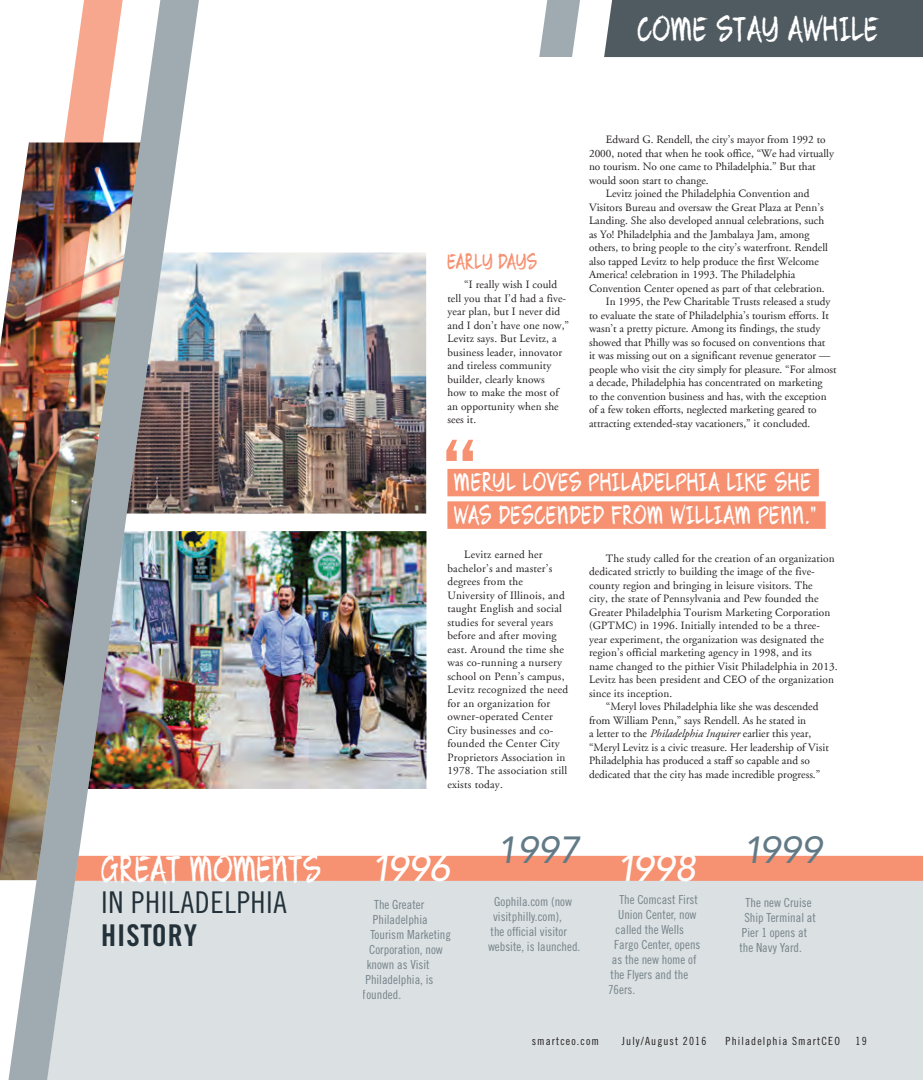
<style>
.page{position:relative;width:923px;height:1080px;background:#fff}
.page>*{position:absolute;margin:0;border:0;box-sizing:border-box;transform-origin:0 0}
.PH_Header{font:87.5px "Trade Gothic Bold Cond Twenty";color:#f69171}
.Feature-_Sidebar_tex{font:italic 500 37.5px "Avenir";color:#fff}
.Feature-_Sidebar_tex-2{font:italic 37.5px "Avenir";color:#627a86}
.Body_Text{font:32.5px "Quikhand 1.1";color:#fff}
.Body_Text-2{font:30px/33.5px "Trade Gothic Cond Eighteen";letter-spacing:.02em;color:#23313a}
.timeline_text{font:30px "Quikhand 1.1";letter-spacing:.01em;color:#fff}
.PH_PQ{font:22.5px/32.5px "Quikhand 1.1";letter-spacing:.02em;color:#fff}
.PH_Header-2{font:18.75px "Quikhand 1.1";letter-spacing:-.005em;color:#f69171}
.t1{font:12.5px "Trade Gothic Cond Eighteen";color:#89979e}
.Body_Text-3{font:11.25px/13.5px "Adobe Garamond";color:#231f20}
.Body_Text-4{font:11.25px/13.5px "Adobe Garamond";letter-spacing:.02em;color:#231f20}
.t2{font:11.25px "Trade Gothic Cond Eighteen";letter-spacing:.1em;color:#231f20}
.s1{font-style:italic}
.s2{font-family:"Trade Gothic Bold Cond Twenty"}
</style>
<div class="page">
<div style="left:206px;top:881px;width:716px;height:199px;background:#dbe0e2"></div>
<div style="left:530px;top:0;width:66px;height:57px;background:#a0abb1"></div>
<div style="left:447px;top:469px;width:371px;height:27px;background:#f69171"></div>
<div style="left:447px;top:501px;width:378px;height:28px;background:#f69171"></div>
<img style="left:206px;top:252px;width:220px;height:262px">
<img style="left:206px;top:531px;width:220px;height:258px">
<div style="left:206px;top:856px;width:716px;height:25px;background:#f69171"></div>
<svg style="left:572px;top:0;width:350px;height:57px;background:#606a70"></svg>
<img style="left:1px;top:0;width:205px;height:1080px">
<svg style="left:530px;top:0;width:17px;height:57px"></svg>
<p class="timeline_text" style="left:637px;top:10px;width:243px">COME STAY AWHILE</p>
<p class="PH_Header-2" style="left:447px;top:250px;width:91px">EARLY DAYS</p>
<p class="Body_Text-3" style="left:447px;top:278px;width:123px;text-indent:17px">“I really wish I could tell you that I’d had a five&shy;year plan, but I never did and I don’t have one now,”<br>Levitz says. But Levitz, a business leader, innovator and tireless community builder, clearly knows<br>how to make the most of an opportunity when she sees it.</p>
<p class="PH_Header" style="left:440px;top:419px;width:40px">“</p>
<p class="Body_Text-3" style="left:589px;top:133px;width:246px;text-indent:17px">Edward G. Rendell, the city’s mayor from 1992 to 2000, noted that when he took office, “We had virtually no tourism. No one came to Philadelphia.” But that would soon start to change.</p>
<p class="Body_Text-3" style="left:589px;top:187px;width:240px;text-indent:17px">Levitz joined the Philadelphia Convention and Visitors Bureau and oversaw the Great Plaza at Penn’s Landing. She also developed annual celebrations, such as Yo! Philadelphia and the Jambalaya Jam, among others, to bring people to the city’s waterfront. Rendell also tapped Levitz to help produce the first Welcome America! celebration in 1993. The Philadelphia Convention Center opened as part of that celebration.</p>
<p class="Body_Text-3" style="left:589px;top:295px;width:249px;text-indent:17px">In 1995, the Pew Charitable Trusts released a study to evaluate the state of Philadelphia’s tourism efforts. It wasn’t a pretty picture. Among its findings, the study showed that Philly was so focused on conventions that<br>it was missing out on a significant revenue generator — people who visit the city simply for pleasure. “For almost a decade, Philadelphia has concentrated on marketing<br>to the convention business and has, with the exception of a few token efforts, neglected marketing geared to attracting extended-stay vacationers,” it concluded.</p>
<p class="PH_PQ" style="left:454px;top:467px;width:366px">MERYL LOVES PHILADELPHIA LIKE SHE<br>WAS DESCENDED FROM WILLIAM PENN.”</p>
<p class="Body_Text-4" style="left:447px;top:548px;width:122px;text-indent:17px">Levitz earned her bachelor’s and master’s degrees from the<br>University of Illinois, and taught English and social studies for several years before and after moving east. Around the time she was co-running a nursery school on Penn’s campus,<br>Levitz recognized the need for an organization for owner-operated Center<br>City businesses and co&shy;founded the Center City<br>Proprietors Association in<br>1978. The association still exists today.</p>
<p class="Body_Text-3" style="left:589px;top:552px;width:250px;text-indent:17px">The study called for the creation of an organization dedicated strictly to building the image of the five&shy;county region and bringing in leisure visitors. The<br>city, the state of Pennsylvania and Pew founded the Greater Philadelphia Tourism Marketing Corporation (GPTMC) in 1996. Initially intended to be a three&shy;year experiment, the organization was designated the region’s official marketing agency in 1998, and its name changed to the pithier Visit Philadelphia in 2013.<br>Levitz has been president and CEO of the organization since its inception.</p>
<p class="Body_Text-3" style="left:589px;top:700px;width:241px;text-indent:17px">“Meryl loves Philadelphia like she was descended from William Penn,” says Rendell. As he stated in<br>a letter to the <span class="s1">Philadelphia Inquirer</span> earlier this year, “Meryl Levitz is a civic treasure. Her leadership of Visit Philadelphia has produced a staff so capable and so dedicated that the city has made incredible progress.”</p>
<p class="Feature-_Sidebar_tex-2" style="left:496px;top:828px;width:85px">1997</p>
<p class="Body_Text" style="left:101px;top:848px;width:222px">GREAT MOMENTS</p>
<p class="Body_Text-2" style="left:101px;top:885px;width:187px">IN PHILADELPHIA<br><span class="s2">HISTORY</span></p>
<p class="t1" style="left:494px;top:894px;width:79px">Gophila.com (now</p>
<p class="Feature-_Sidebar_tex" style="left:370px;top:847px;width:81px">1996</p>
<p class="t1" style="left:374px;top:897px;width:51px">The Greater</p>
<p class="t1" style="left:373px;top:912px;width:56px">Philadelphia</p>
<p class="t1" style="left:370px;top:927px;width:82px">Tourism Marketing</p>
<p class="t1" style="left:369px;top:942px;width:75px">Corporation, now</p>
<p class="t1" style="left:367px;top:957px;width:64px">known as Visit</p>
<p class="t1" style="left:365px;top:972px;width:70px">Philadelphia, is</p>
<p class="t1" style="left:363px;top:987px;width:40px">founded.</p>
<p class="t1" style="left:493px;top:909px;width:70px">visitphilly.com),</p>
<p class="t1" style="left:490px;top:924px;width:78px">the official visitor</p>
<p class="t1" style="left:488px;top:939px;width:94px">website, is launched.</p>
<p class="Feature-_Sidebar_tex" style="left:616px;top:847px;width:81px">1998</p>
<p class="t1" style="left:619px;top:892px;width:80px">The Comcast First</p>
<p class="t1" style="left:618px;top:907px;width:80px">Union Center, now</p>
<p class="t1" style="left:615px;top:922px;width:70px">called the Wells</p>
<p class="t1" style="left:614px;top:937px;width:88px">Fargo Center, opens</p>
<p class="t1" style="left:612px;top:952px;width:86px">as the new home of</p>
<p class="t1" style="left:610px;top:967px;width:79px">the Flyers and the</p>
<p class="t1" style="left:608px;top:982px;width:29px">76ers.</p>
<p class="Feature-_Sidebar_tex-2" style="left:742px;top:828px;width:81px">1999</p>
<p class="t1" style="left:745px;top:895px;width:67px">The new Cruise</p>
<p class="t1" style="left:744px;top:910px;width:73px">Ship Terminal at</p>
<p class="t1" style="left:742px;top:925px;width:67px">Pier 1 opens at</p>
<p class="t1" style="left:739px;top:940px;width:64px">the Navy Yard.</p>
<p class="t2" style="left:531px;top:1034px;width:69px">smartceo.com</p>
<p class="t2" style="left:622px;top:1034px;width:86px">July/August 2016</p>
<p class="t2" style="left:725px;top:1034px;width:116px">Philadelphia SmartCEO</p>
<p class="t2" style="left:855px;top:1034px;width:13px">19</p>
</div>
